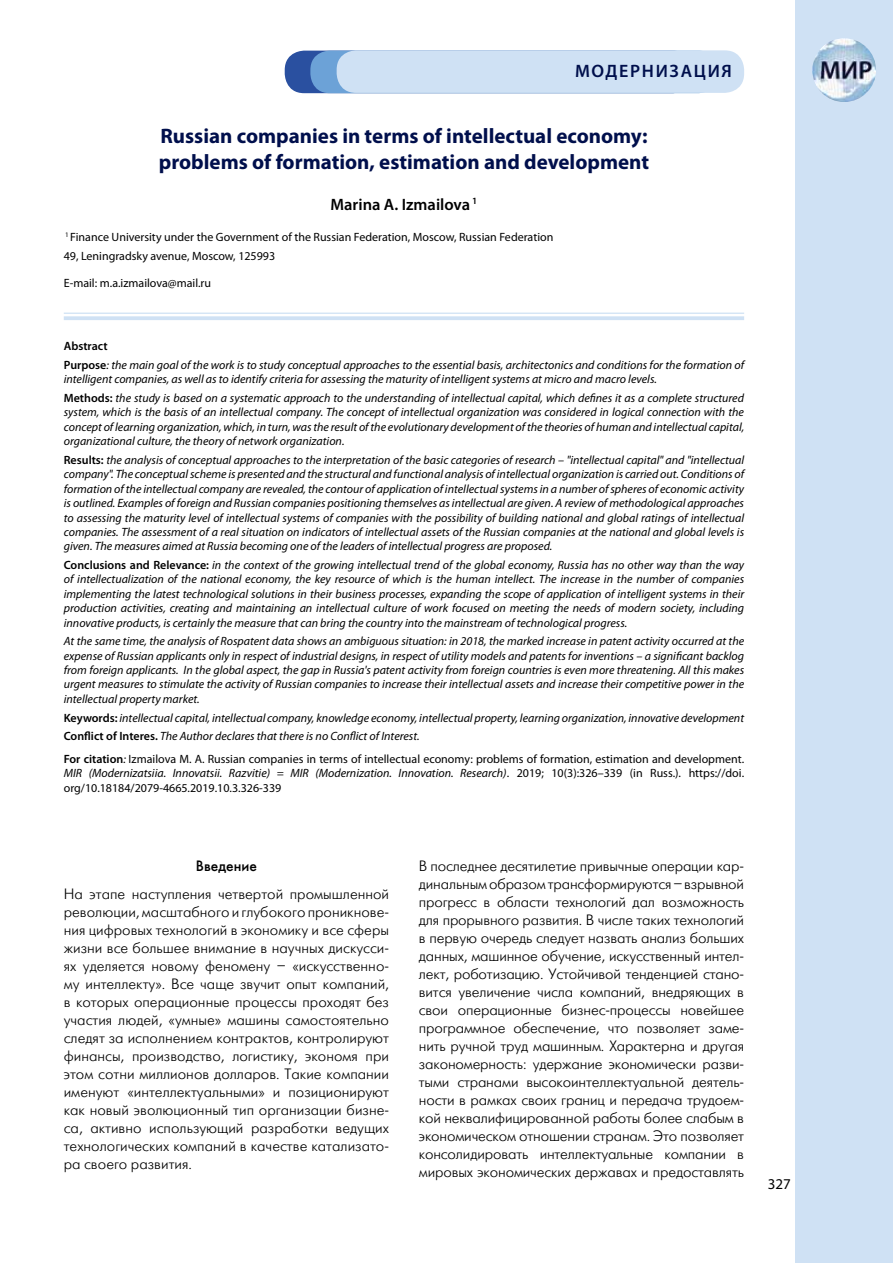
<style>
.page{position:relative;width:893px;height:1263px;background:#fff}
.page>*{position:absolute;margin:0;border:0;box-sizing:border-box;transform-origin:0 0}
.t1{font:700 21px/25.2px "Myriad Pro";color:#000f4c}
.t2{font:600 18px "Myriad Pro";letter-spacing:.095em;color:#000f4c}
.t3{font:600 16.5px "Myriad Pro";color:#000}
.t4{font:15px/18px "Futuris Light C";letter-spacing:-.005em;color:#000;text-align:justify}
.t5{font:15px "Futuris C";color:#000}
.t6{font:15px "Myriad Pro";color:#000}
.t7{font:italic 12px/14.4px "Myriad Pro";color:#000;text-align:justify}
.t8{font:12px/14.4px "Myriad Pro";color:#000}
.s1{font-weight:600;font-style:normal}
.s2{font-weight:600}
.s3{font-style:italic}
</style>
<div class="page">
<div style="left:795px;top:0;width:98px;height:1263px;background:#cfe1f4"></div>
<img style="left:812px;top:38px;width:64px;height:64px;border-radius:32px">
<div style="left:285px;top:51px;width:407px;height:42px;background:#2a50a0;border-radius:19px"></div>
<div style="left:310px;top:51px;width:408px;height:42px;background:#6ca2d7;border-radius:19px"></div>
<div style="left:337px;top:50px;width:407px;height:43px;background:#cfe1f4;border-radius:19px"></div>
<hr style="left:64px;top:313px;width:680px;height:1px;background:#cfe1f4">
<svg style="left:64px;top:316px;width:680px;height:4px;background:#d3e3f4"></svg>
<h2 class="t2" style="left:575px;top:59px;width:158px">МОДЕРНИЗАЦИЯ</h2>
<h1 class="t1" style="left:159px;top:123px;width:492px">Russian companies in terms of intellectual economy: problems of formation, estimation and development</h1>
<h3 class="t3" style="left:330px;top:194px;width:148px">Marina A. Izmailova <sup>1</sup></h3>
<p class="t8" style="left:64px;top:227px;width:491px;line-height:18.6px"><sup>1</sup> Finance University under the Government of the Russian Federation, Moscow, Russian Federation<br>49, Leningradsky avenue, Moscow, 125993</p>
<p class="t8" style="left:64px;top:275px;width:149px">E-mail: m.a.izmailova@mail.ru</p>
<p class="t7" style="left:64px;top:337px;width:682px;line-height:18.6px"><span class="s1">Abstract<br>Purpose</span>: the main goal of the work is to study conceptual approaches to the essential basis, architectonics and conditions for the formation of</p>
<p class="t7" style="left:64px;top:370px;width:682px;line-height:18.6px">intelligent companies, as well as to identify criteria for assessing the maturity of intelligent systems at micro and macro levels.<br><span class="s1">Methods:</span> the study is based on a systematic approach to the understanding of intellectual capital, which defines it as a complete structured</p>
<p class="t7" style="left:64px;top:405px;width:682px">system, which is the basis of an intellectual company. The concept of intellectual organization was considered in logical connection with the concept of learning organization, which, in turn, was the result of the evolutionary development of the theories of human and intellectual capital, organizational culture, the theory of network organization.</p>
<p class="t7" style="left:64px;top:452px;width:682px"><span class="s1">Results:</span> the analysis of conceptual approaches to the interpretation of the basic categories of research – "intellectual capital" and "intellectual company". The conceptual scheme is presented and the structural and functional analysis of intellectual organization is carried out. Conditions of formation of the intellectual company are revealed, the contour of application of intellectual systems in a number of spheres of economic activity is outlined. Examples of foreign and Russian companies positioning themselves as intellectual are given. A review of methodological approaches to assessing the maturity level of intellectual systems of companies with the possibility of building national and global ratings of intellectual companies. The assessment of a real situation on indicators of intellectual assets of the Russian companies at the national and global levels is given. The measures aimed at Russia becoming one of the leaders of intellectual progress are proposed.</p>
<p class="t7" style="left:64px;top:558px;width:682px"><span class="s1">Conclusions and Relevance:</span> in the context of the growing intellectual trend of the global economy, Russia has no other way than the way of intellectualization of the national economy, the key resource of which is the human intellect. The increase in the number of companies implementing the latest technological solutions in their business processes, expanding the scope of application of intelligent systems in their production activities, creating and maintaining an intellectual culture of work focused on meeting the needs of modern society, including innovative products, is certainly the measure that can bring the country into the mainstream of technological progress.</p>
<p class="t7" style="left:64px;top:634px;width:682px">At the same time, the analysis of Rospatent data shows an ambiguous situation: in 2018, the marked increase in patent activity occurred at the expense of Russian applicants only in respect of industrial designs, in respect of utility models and patents for inventions – a significant backlog from foreign applicants. In the global aspect, the gap in Russia's patent activity from foreign countries is even more threatening. All this makes urgent measures to stimulate the activity of Russian companies to increase their intellectual assets and increase their competitive power in the intellectual property market.</p>
<p class="t7" style="left:64px;top:708px;width:682px;line-height:18.6px"><span class="s1">Keywords:</span> intellectual capital, intellectual company, knowledge economy, intellectual property, learning organization, innovative development<br><span class="s1">Conflict of Interes.</span> The Author declares that there is no Conflict of Interest.</p>
<p class="t8" style="left:64px;top:752px;width:682px;text-align:justify"><span class="s2">For citation</span><span class="s3">:</span> Izmailova М. А. Russian companies in terms of intellectual economy: problems of formation, estimation and development.<br><span class="s3">MIR (Modernizatsiia. Innovatsii. Razvitie) = MIR (Modernization. Innovation. Research)</span>. 2019; 10(3):326–339 (in Russ.). https://doi. org/10.18184/2079-4665.2019.10.3.326-339</p>
<p class="t5" style="left:196px;top:856px;width:63px">Введение</p>
<p class="t4" style="left:64px;top:886px;width:327px">На этапе наступления четвертой промышленной революции, масштабного и глубокого проникнове&shy;ния цифровых технологий в экономику и все сферы жизни все большее внимание в научных дискусси&shy;ях уделяется новому феномену – «искусственно&shy;му интеллекту». Все чаще звучит опыт компаний, в которых операционные процессы проходят без участия людей, «умные» машины самостоятельно следят за исполнением контрактов, контролируют финансы, производство, логистику, экономя при этом сотни миллионов долларов. Такие компании именуют «интеллектуальными» и позиционируют как новый эволюционный тип организации бизне&shy;са, активно использующий разработки ведущих технологических компаний в качестве катализато&shy;ра своего развития.</p>
<p class="t4" style="left:419px;top:857px;width:327px">В последнее десятилетие привычные операции кар&shy;динальным образом трансформируются – взрывной прогресс в области технологий дал возможность для прорывного развития. В числе таких технологий в первую очередь следует назвать анализ больших данных, машинное обучение, искусственный интел&shy;лект, роботизацию. Устойчивой тенденцией стано&shy;вится увеличение числа компаний, внедряющих в свои операционные бизнес-процессы новейшее программное обеспечение, что позволяет заме&shy;нить ручной труд машинным. Характерна и другая закономерность: удержание экономически разви&shy;тыми странами высокоинтеллектуальной деятель&shy;ности в рамках своих границ и передача трудоем&shy;кой неквалифицированной работы более слабым в экономическом отношении странам. Это позволяет консолидировать интеллектуальные компании в мировых экономических державах и предоставлять</p>
<p class="t6" style="left:768px;top:1175px;width:25px">327</p>
</div>
